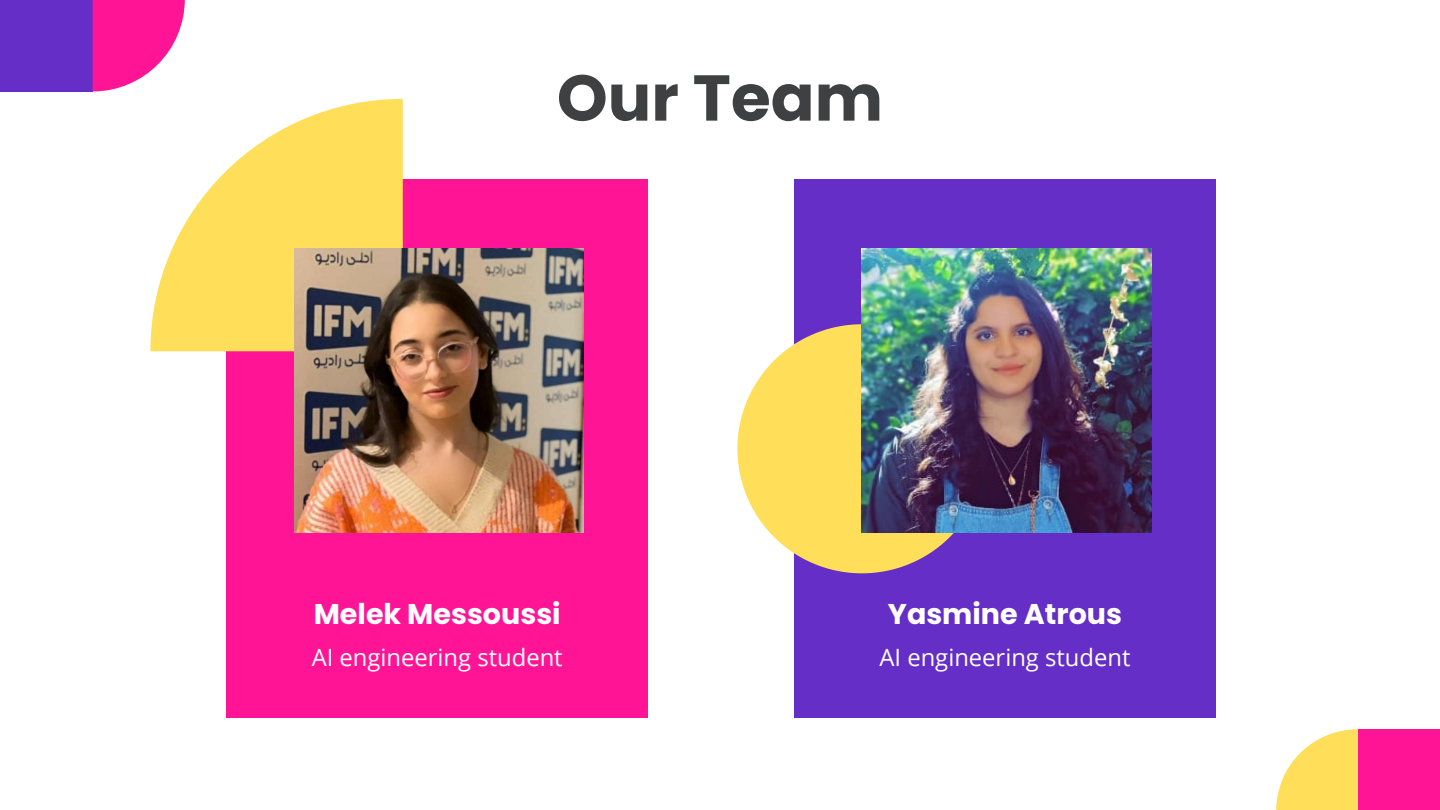
<style>
.page{position:relative;width:1440px;height:810px;background:#fff}
.page>*{position:absolute;margin:0;border:0;box-sizing:border-box;transform-origin:0 0}
.t1{font:700 64.7px "Poppins";color:#3f4042}
.t2{font:700 28.6px "Poppins";color:#fff}
.t3{font:23.8px "Open Sans";color:#fff}
</style>
<div class="page">
<div style="left:226px;top:180px;width:422px;height:538px;background:#ff1495"></div>
<div style="left:794px;top:180px;width:422px;height:538px;background:#642ec7"></div>
<svg style="left:150px;top:99px;width:253px;height:252px;fill:#ffde59"></svg>
<img style="left:294px;top:248px;width:290px;height:285px">
<svg style="left:737px;top:324px;width:217px;height:249px;fill:#ffde59"></svg>
<img style="left:862px;top:248px;width:289px;height:285px">
<div style="left:1359px;top:729px;width:81px;height:81px;background:#ff1495"></div>
<svg style="left:1276px;top:729px;width:82px;height:81px"></svg>
<div style="left:0;top:0;width:92px;height:92px;background:#642ec7"></div>
<svg style="left:93px;top:0;width:92px;height:91px"></svg>
<h2 class="t1" style="left:557px;top:53px;width:328px">Our Team</h2>
<p class="t2" style="left:314px;top:594px;width:248px">Melek Messoussi</p>
<h2 class="t2" style="left:888px;top:594px;width:236px">Yasmine Atrous</h2>
<p class="t3" style="left:312px;top:641px;width:252px">AI engineering student</p>
<h1 class="t3" style="left:880px;top:641px;width:252px">AI engineering student</h1>
</div>
